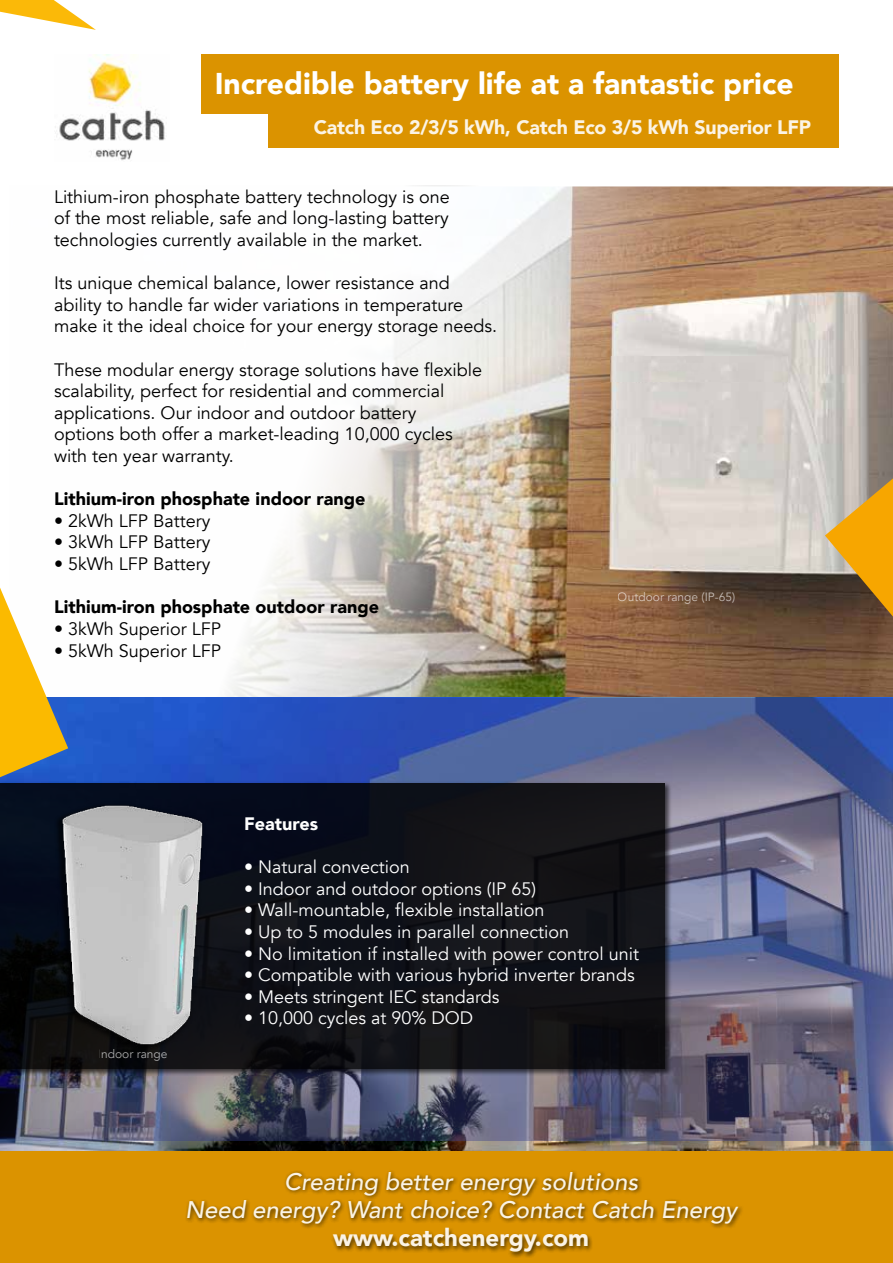
<style>
.page{position:relative;width:893px;height:1263px;background:#fff}
.page>*{position:absolute;margin:0;border:0;box-sizing:border-box;transform-origin:0 0}
.t1{font:900 30px "Avenir";color:#fff}
.t2{font:italic 500 24px/28.5px "Avenir";color:#fff;text-align:center}
.t3{font:900 24px "Avenir";color:#fff}
.t4{font:900 19.5px "Avenir";letter-spacing:-.01em;color:#fff}
.t5{font:18px/21.6px "Avenir";color:#000}
.t6{font:18px "Avenir";color:#fff}
.t7{font:900 18px "Avenir";color:#000}
.t8{font:900 18px "Avenir";color:#fff}
.t9{font:12px "Avenir";color:#fff}
</style>
<div class="page">
<img style="left:228px;top:185px;width:665px;height:512px">
<img style="left:0;top:697px;width:893px;height:454px">
<img style="left:55px;top:54px;width:111px;height:107px">
<div style="left:268px;top:88px;width:570px;height:59px;background:#db9300"></div>
<svg style="left:0;top:0;width:96px;height:30px"></svg>
<div style="left:201px;top:55px;width:637px;height:59px;background:#db9300"></div>
<div style="left:0;top:1151px;width:893px;height:112px;background:#db9300"></div>
<div style="left:185px;top:1169px;width:559px;height:89px;background:#000;opacity:.75"></div>
<svg style="left:0;top:698px;width:893px;height:442px"></svg>
<div style="left:0;top:781px;width:673px;height:295px;background:#000;opacity:.75"></div>
<div style="left:0;top:783px;width:665px;height:285px;background:#101118"></div>
<svg style="left:825px;top:478px;width:68px;height:139px"></svg>
<svg style="left:0;top:588px;width:68px;height:189px"></svg>
<img style="left:54px;top:796px;width:163px;height:259px">
<img style="left:610px;top:356px;width:178px;height:25px">
<h1 class="t1" style="left:215px;top:58px;width:580px">Incredible battery life at a fantastic price</h1>
<p class="t4" style="left:314px;top:110px;width:499px">Catch Eco 2/3/5 kWh, Catch Eco 3/5 kWh Superior LFP</p>
<p class="t5" style="left:54px;top:186px;width:397px;text-align:justify">Lithium-iron phosphate battery technology is one of the most reliable, safe and long-lasting battery technologies currently available in the market.</p>
<p class="t5" style="left:54px;top:273px;width:445px">Its unique chemical balance, lower resistance and ability to handle far wider variations in temperature make it the ideal choice for your energy storage needs.</p>
<p class="t5" style="left:54px;top:359px;width:430px">These modular energy storage solutions have flexible scalability, perfect for residential and commercial applications. Our indoor and outdoor battery<br>options both offer a market-leading 10,000 cycles with ten year warranty.</p>
<p class="t7" style="left:54px;top:484px;width:313px">Lithium-iron phosphate indoor range</p>
<p class="t5" style="left:54px;top:510px;width:158px">• 2kWh LFP Battery</p>
<p class="t5" style="left:54px;top:532px;width:158px">• 3kWh LFP Battery</p>
<p class="t5" style="left:54px;top:553px;width:158px">• 5kWh LFP Battery</p>
<p class="t7" style="left:54px;top:592px;width:327px">Lithium-iron phosphate outdoor range</p>
<p class="t5" style="left:54px;top:618px;width:169px">• 3kWh Superior LFP</p>
<p class="t5" style="left:54px;top:640px;width:169px">• 5kWh Superior LFP</p>
<p class="t9" style="left:618px;top:590px;width:119px">Outdoor range (IP-65)</p>
<p class="t9" style="left:98px;top:1047px;width:71px">Indoor range</p>
<p class="t8" style="left:244px;top:808px;width:75px">Features</p>
<p class="t6" style="left:244px;top:856px;width:167px">• Natural convection</p>
<p class="t6" style="left:244px;top:878px;width:294px">• Indoor and outdoor options (IP 65)</p>
<p class="t6" style="left:244px;top:899px;width:302px">• Wall-mountable, flexible installation</p>
<p class="t6" style="left:244px;top:921px;width:327px">• Up to 5 modules in parallel connection</p>
<p class="t6" style="left:244px;top:943px;width:397px">• No limitation if installed with power control unit</p>
<p class="t6" style="left:244px;top:964px;width:392px">• Compatible with various hybrid inverter brands</p>
<p class="t6" style="left:244px;top:986px;width:257px">• Meets stringent IEC standards</p>
<p class="t6" style="left:244px;top:1007px;width:231px">• 10,000 cycles at 90% DOD</p>
<h2 class="t2" style="left:185px;top:1167px;width:553px">Creating better energy solutions<br>Need energy? Want choice? Contact Catch Energy</h2>
<h2 class="t3" style="left:333px;top:1217px;width:257px">www.catchenergy.com</h2>
</div>
